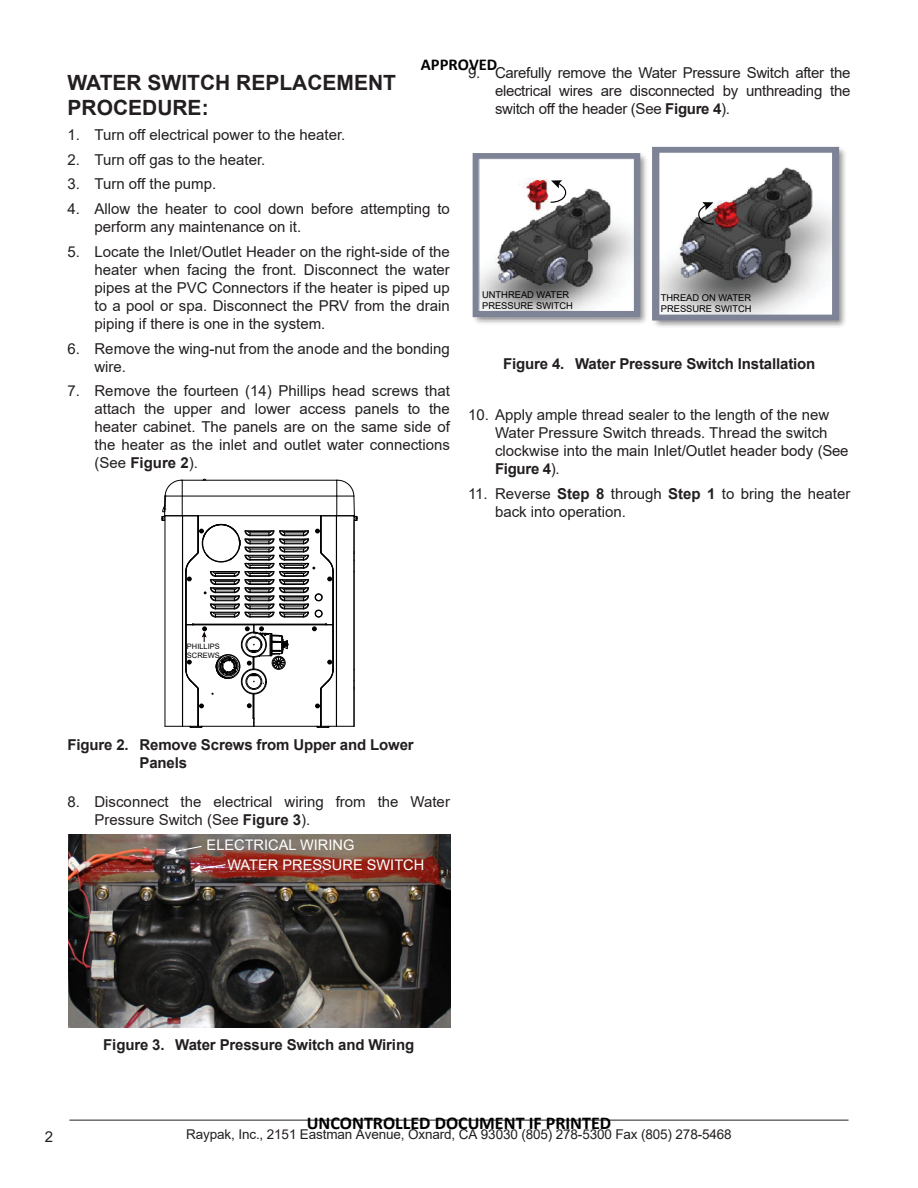
<style>
.page{position:relative;width:918px;height:1188px;background:#fff}
.page>*{position:absolute;margin:0;border:0;box-sizing:border-box;transform-origin:0 0}
.Heading_2{font:700 21px/25.2px "Arial";color:#231f20}
.t1{font:700 18px "Calibri";color:#000}
.t2{font:700 16.5px "Calibri";color:#000}
.t3{font:15px/18px "Arial";color:#231f20}
.t4{font:700 15px/18px "Arial";letter-spacing:-.01em;color:#231f20}
.t5{font:14.55px/19.4px "Arial";color:#fff}
.Body{font:13.5px "Arial";letter-spacing:-.01em;color:#231f20}
.t6{font:9.3px/11.2px "Arial";color:#000}
.t7{font:7.5px/9px "Arial";color:#000}
.s1{font-weight:700}
</style>
<div class="page">
<hr style="left:193px;top:624px;width:133px;height:1px;background:#000">
<hr style="left:254px;top:625px;width:79px;height:1px;background:#000">
<hr style="left:320px;top:689px;width:1px;height:37px;background:#000">
<hr style="left:254px;top:726px;width:67px;height:1px;background:#000">
<svg style="left:312px;top:627px;width:5px;height:4px"></svg>
<hr style="left:354px;top:516px;width:1px;height:210px;background:#000">
<hr style="left:336px;top:516px;width:1px;height:210px;background:#000">
<hr style="left:333px;top:572px;width:1px;height:97px;background:#000">
<hr style="left:321px;top:689px;width:1px;height:37px;background:#000">
<hr style="left:182px;top:516px;width:1px;height:210px;background:#000">
<hr style="left:165px;top:516px;width:1px;height:210px;background:#000">
<hr style="left:186px;top:572px;width:1px;height:97px;background:#000">
<svg style="left:317px;top:726px;width:38px;height:2px"></svg>
<svg style="left:326px;top:624px;width:7px;height:2px"></svg>
<svg style="left:315px;top:704px;width:5px;height:4px"></svg>
<svg style="left:320px;top:660px;width:14px;height:29px"></svg>
<svg style="left:354px;top:669px;width:1px;height:21px"></svg>
<svg style="left:162px;top:478px;width:196px;height:140px"></svg>
<hr style="left:198px;top:516px;width:1px;height:36px;background:#000">
<svg style="left:165px;top:624px;width:124px;height:104px"></svg>
<img style="left:69px;top:835px;width:381px;height:192px">
<svg style="left:167px;top:845px;width:36px;height:10px"></svg>
<svg style="left:192px;top:863px;width:35px;height:10px"></svg>
<img style="left:472px;top:146px;width:373px;height:181px">
<svg style="left:549px;top:180px;width:23px;height:23px"></svg>
<svg style="left:692px;top:202px;width:23px;height:23px"></svg>
<hr style="left:69px;top:1120px;width:780px;height:1px;background:#231f20">
<p class="t2" style="left:421px;top:57px;width:78px">APPROVED</p>
<p class="t3" style="left:495px;top:64px;width:357px;text-align:justify;text-indent:-27px">9. Carefully remove the Water Pressure Switch after the electrical wires are disconnected by unthreading the switch off the header (See <span class="s1">Figure 4</span>).</p>
<p class="Heading_2" style="left:68px;top:70px;width:330px">WATER SWITCH REPLACEMENT<br>PROCEDURE:</p>
<p class="t3" style="left:68px;top:126px;width:279px">1. Turn off electrical power to the heater.</p>
<p class="t3" style="left:68px;top:150px;width:199px">2. Turn off gas to the heater.</p>
<p class="t3" style="left:68px;top:175px;width:150px">3. Turn off the pump.</p>
<p class="t3" style="left:94px;top:200px;width:357px;text-indent:-27px">4. Allow the heater to cool down before attempting to perform any maintenance on it.</p>
<p class="t3" style="left:94px;top:243px;width:357px;text-align:justify;text-indent:-27px">5. Locate the Inlet/Outlet Header on the right-side of the heater when facing the front. Disconnect the water pipes at the PVC Connectors if the heater is piped up to a pool or spa. Disconnect the PRV from the drain piping if there is one in the system.</p>
<p class="t3" style="left:94px;top:339px;width:357px;text-indent:-27px">6. Remove the wing-nut from the anode and the bonding wire.</p>
<p class="t3" style="left:94px;top:382px;width:357px;text-align:justify;text-indent:-27px">7. Remove the fourteen (14) Phillips head screws that attach the upper and lower access panels to the heater cabinet. The panels are on the same side of the heater as the inlet and outlet water connections (See <span class="s1">Figure 2</span>).</p>
<p class="t6" style="left:482px;top:289px;width:92px">UNTHREAD WATER<br>PRESSURE SWITCH</p>
<p class="t6" style="left:661px;top:292px;width:92px">THREAD ON WATER<br>PRESSURE SWITCH</p>
<p class="t4" style="left:503px;top:355px;width:314px">Figure 4. Water Pressure Switch Installation</p>
<p class="t3" style="left:495px;top:406px;width:355px;text-indent:-27px">10. Apply ample thread sealer to the length of the new Water Pressure Switch threads. Thread the switch clockwise into the main Inlet/Outlet header body (See <span class="s1">Figure 4</span>).</p>
<p class="t3" style="left:495px;top:485px;width:357px;text-indent:-27px">11. Reverse <span class="s1">Step 8</span> through <span class="s1">Step 1</span> to bring the heater back into operation.</p>
<p class="t7" style="left:187px;top:642px;width:34px">PHILLIPS<br>SCREWS</p>
<p class="t4" style="left:140px;top:736px;width:276px;text-indent:-72px">Figure 2. Remove Screws from Upper and Lower<br>Panels</p>
<p class="t3" style="left:94px;top:793px;width:357px;text-indent:-27px">8. Disconnect the electrical wiring from the Water<br>Pressure Switch (See <span class="s1">Figure 3</span>).</p>
<p class="t5" style="left:227px;top:835px;width:198px;text-indent:-21px">ELECTRICAL WIRING<br>WATER PRESSURE SWITCH</p>
<p class="t4" style="left:103px;top:1036px;width:312px">Figure 3. Water Pressure Switch and Wiring</p>
<p class="t1" style="left:307px;top:1116px;width:306px">UNCONTROLLED DOCUMENT IF PRINTED</p>
<p class="t3" style="left:45px;top:1127px;width:10px">2</p>
<p class="Body" style="left:186px;top:1125px;width:547px">Raypak, Inc., 2151 Eastman Avenue, Oxnard, CA 93030 (805) 278-5300 Fax (805) 278-5468</p>
</div>
